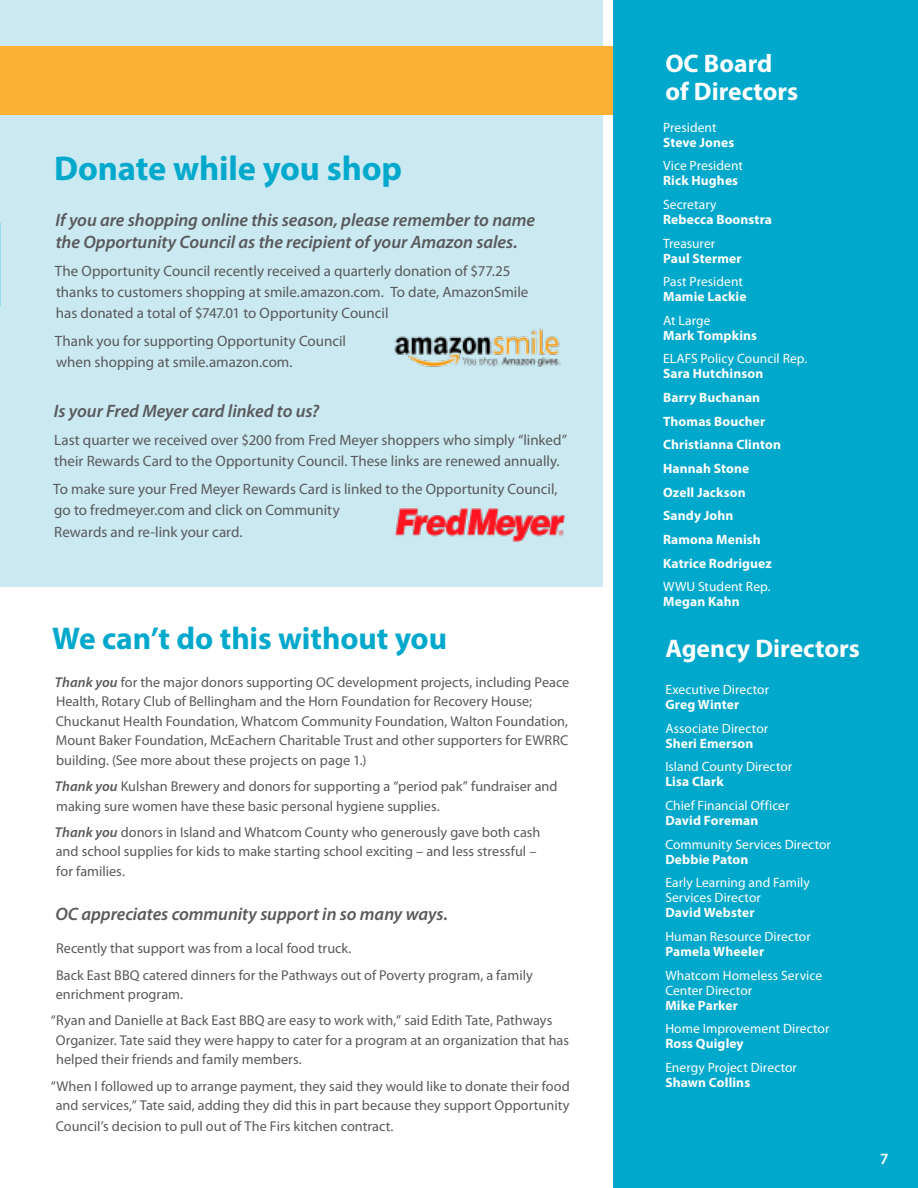
<style>
.page{position:relative;width:918px;height:1188px;background:#fff}
.page>*{position:absolute;margin:0;border:0;box-sizing:border-box;transform-origin:0 0}
.t1{font:700 34.5px "Myriad Pro";letter-spacing:-.005em;color:#00a9cc}
.t2{font:700 31.5px "Myriad Pro";letter-spacing:-.005em;color:#00a9cc}
.FLIR_Headline{font:700 25.5px/28.5px "Myriad Pro";color:#fff}
.a_OC_donor_form_sans{font:italic 600 18px/22.5px "Myriad Pro";letter-spacing:-.005em;color:#58595b}
.t3{font:600 15.75px "Myriad Pro";color:#fff}
.a_OC_donor_form_sans-2{font:15px/21px "Myriad Pro";color:#58595b}
.a_OC_donor_form_sans-3{font:14.25px/19.5px "Myriad Pro";color:#58595b}
.a_OC_donor_form_sans-4{font:13.5px/15px "Myriad Pro";letter-spacing:.005em;color:#fff}
.a_OC_donor_form_sans-5{font:700 13.5px/15px "Myriad Pro";letter-spacing:.01em;color:#fff}
.s1{font-weight:600;font-style:italic}
.s2{font-weight:400}
.s3{font-weight:700}
</style>
<div class="page">
<div style="left:0;top:0;width:603px;height:586px;background:#cbe9f1"></div>
<img style="left:394px;top:328px;width:167px;height:39px">
<img style="left:396px;top:508px;width:169px;height:33px">
<div style="left:0;top:46px;width:659px;height:68px;background:#fcb135"></div>
<div style="left:613px;top:0;width:305px;height:1188px;background:#00a9cc"></div>
<img style="left:0;top:0;width:1px;height:234px">
<hr style="left:0;top:186px;width:1px;height:36px;background:#231f20">
<p class="t1" style="left:54px;top:146px;width:349px">Donate while you shop</p>
<p class="a_OC_donor_form_sans" style="left:56px;top:208px;width:481px">If you are shopping online this season, please remember to name the Opportunity Council as the recipient of your Amazon sales.</p>
<p class="a_OC_donor_form_sans-2" style="left:55px;top:260px;width:475px">The Opportunity Council recently received a quarterly donation of $77.25 thanks to customers shopping at smile.amazon.com. To date, AmazonSmile has donated a total of $747.01 to Opportunity Council</p>
<p class="a_OC_donor_form_sans-2" style="left:55px;top:330px;width:293px">Thank you for supporting Opportunity Council when shopping at smile.amazon.com.</p>
<p class="a_OC_donor_form_sans" style="left:54px;top:400px;width:267px">Is your Fred Meyer card linked to us?</p>
<p class="a_OC_donor_form_sans-2" style="left:54px;top:429px;width:514px">Last quarter we received over $200 from Fred Meyer shoppers who simply “linked” their Rewards Card to the Opportunity Council. These links are renewed annually.</p>
<p class="a_OC_donor_form_sans-2" style="left:53px;top:478px;width:506px">To make sure your Fred Meyer Rewards Card is linked to the Opportunity Council, go to fredmeyer.com and click on Community</p>
<p class="a_OC_donor_form_sans-2" style="left:54px;top:522px;width:190px">Rewards and re-link your card.</p>
<p class="t2" style="left:52px;top:618px;width:396px">We can’t do this without you</p>
<p class="a_OC_donor_form_sans-3" style="left:55px;top:672px;width:516px"><span class="s1">Thank you</span> for the major donors supporting OC development projects, including Peace Health, Rotary Club of Bellingham and the Horn Foundation for Recovery House; Chuckanut Health Foundation, Whatcom Community Foundation, Walton Foundation, Mount Baker Foundation, McEachern Charitable Trust and other supporters for EWRRC building. (See more about these projects on page 1.)</p>
<p class="a_OC_donor_form_sans-3" style="left:55px;top:776px;width:504px"><span class="s1">Thank you</span> Kulshan Brewery and donors for supporting a “period pak” fundraiser and making sure women have these basic personal hygiene supplies.</p>
<p class="a_OC_donor_form_sans-3" style="left:55px;top:822px;width:487px"><span class="s1">Thank you</span> donors in Island and Whatcom County who generously gave both cash and school supplies for kids to make starting school exciting – and less stressful – for families.</p>
<p class="a_OC_donor_form_sans" style="left:55px;top:903px;width:394px">OC appreciates community support in so many ways.</p>
<p class="a_OC_donor_form_sans-3" style="left:56px;top:939px;width:297px">Recently that support was from a local food truck.</p>
<p class="a_OC_donor_form_sans-3" style="left:56px;top:965px;width:479px">Back East BBQ catered dinners for the Pathways out of Poverty program, a family enrichment program.</p>
<p class="a_OC_donor_form_sans-3" style="left:56px;top:1011px;width:515px;text-indent:-5px">“Ryan and Danielle at Back East BBQ are easy to work with,” said Edith Tate, Pathways<br>Organizer. Tate said they were happy to cater for a program at an organization that has helped their friends and family members.</p>
<p class="a_OC_donor_form_sans-3" style="left:51px;top:1076px;width:520px;text-align:center">“When I followed up to arrange payment, they said they would like to donate their food and services,” Tate said, adding they did this in part because they support Opportunity</p>
<p class="a_OC_donor_form_sans-3" style="left:56px;top:1116px;width:339px">Council’s decision to pull out of The Firs kitchen contract.</p>
<p class="FLIR_Headline" style="left:665px;top:48px;width:134px">OC Board of Directors</p>
<p class="a_OC_donor_form_sans-5" style="left:663px;top:119px;width:73px"><span class="s2">President<br></span>Steve Jones</p>
<p class="a_OC_donor_form_sans-4" style="left:663px;top:158px;width:81px">Vice President<br><span class="s3">Rick Hughes</span></p>
<p class="a_OC_donor_form_sans-5" style="left:663px;top:196px;width:110px"><span class="s2">Secretary<br></span>Rebecca Boonstra</p>
<p class="a_OC_donor_form_sans-5" style="left:663px;top:235px;width:80px"><span class="s2">Treasurer<br></span>Paul Stermer</p>
<p class="a_OC_donor_form_sans-4" style="left:663px;top:274px;width:85px">Past President<br><span class="s3">Mamie Lackie</span></p>
<p class="a_OC_donor_form_sans-5" style="left:663px;top:312px;width:95px"><span class="s2">At Large<br></span>Mark Tompkins</p>
<p class="a_OC_donor_form_sans-4" style="left:663px;top:351px;width:146px">ELAFS Policy Council Rep.<br><span class="s3">Sara Hutchinson</span></p>
<p class="a_OC_donor_form_sans-5" style="left:663px;top:390px;width:99px">Barry Buchanan</p>
<p class="a_OC_donor_form_sans-5" style="left:663px;top:413px;width:104px">Thomas Boucher</p>
<p class="a_OC_donor_form_sans-5" style="left:663px;top:437px;width:119px">Christianna Clinton</p>
<p class="a_OC_donor_form_sans-5" style="left:663px;top:461px;width:88px">Hannah Stone</p>
<p class="a_OC_donor_form_sans-5" style="left:663px;top:484px;width:84px">Ozell Jackson</p>
<p class="a_OC_donor_form_sans-5" style="left:663px;top:508px;width:72px">Sandy John</p>
<p class="a_OC_donor_form_sans-5" style="left:663px;top:531px;width:99px">Ramona Menish</p>
<p class="a_OC_donor_form_sans-5" style="left:663px;top:555px;width:110px">Katrice Rodriguez</p>
<p class="a_OC_donor_form_sans-4" style="left:663px;top:579px;width:109px">WWU Student Rep.<br><span class="s3">Megan Kahn</span></p>
<p class="FLIR_Headline" style="left:665px;top:633px;width:196px">Agency Directors</p>
<p class="a_OC_donor_form_sans-4" style="left:665px;top:682px;width:105px">Executive Director<br><span class="s3">Greg Winter</span></p>
<p class="a_OC_donor_form_sans-4" style="left:665px;top:720px;width:104px">Associate Director<br><span class="s3">Sheri Emerson</span></p>
<p class="a_OC_donor_form_sans-4" style="left:665px;top:759px;width:128px">Island County Director<br><span class="s3">Lisa Clark</span></p>
<p class="a_OC_donor_form_sans-4" style="left:665px;top:798px;width:126px">Chief Financial Officer<br><span class="s3">David Foreman</span></p>
<p class="a_OC_donor_form_sans-4" style="left:665px;top:836px;width:167px">Community Services Director<br><span class="s3">Debbie Paton</span></p>
<p class="a_OC_donor_form_sans-4" style="left:665px;top:875px;width:146px">Early Learning and Family<br>Services Director<br><span class="s3">David Webster</span></p>
<p class="a_OC_donor_form_sans-4" style="left:665px;top:929px;width:147px">Human Resource Director<br><span class="s3">Pamela Wheeler</span></p>
<p class="a_OC_donor_form_sans-4" style="left:665px;top:967px;width:158px">Whatcom Homeless Service<br>Center Director<br><span class="s3">Mike Parker</span></p>
<p class="a_OC_donor_form_sans-4" style="left:665px;top:1021px;width:166px">Home Improvement Director<br><span class="s3">Ross Quigley</span></p>
<p class="a_OC_donor_form_sans-4" style="left:665px;top:1060px;width:133px">Energy Project Director<br><span class="s3">Shawn Collins</span></p>
<p class="t3" style="left:880px;top:1149px;width:10px">7</p>
</div>
